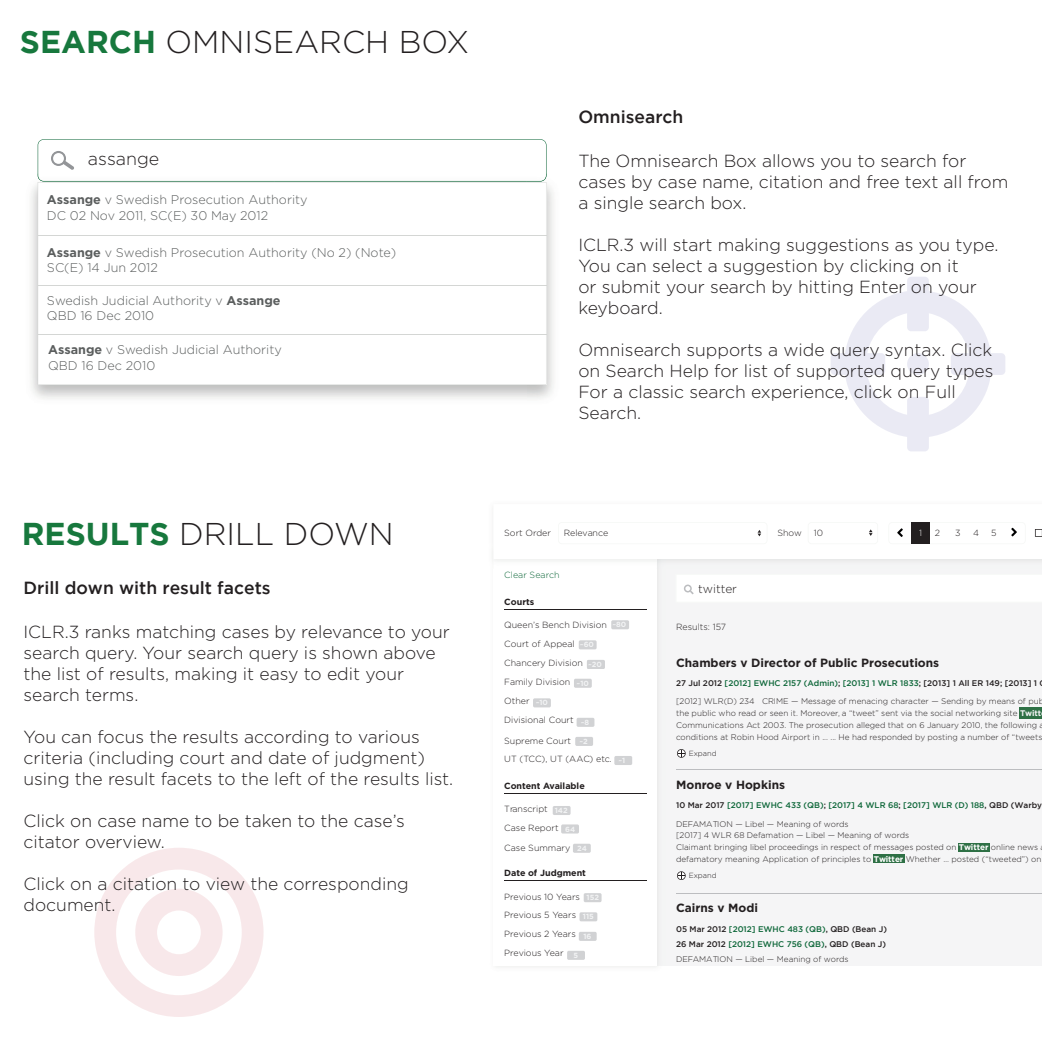
<style>
.page{position:relative;width:1042px;height:1042px;background:#fff}
.page>*{position:absolute;margin:0;border:0;box-sizing:border-box;transform-origin:0 0}
.t1{font:300 31.5px "Gotham";color:#231f20}
.t2{font:300 17.85px "Gotham";color:#231f20}
.t3{font:300 17.5px/21px "Gotham";color:#231f20}
.t4{font:500 17.5px "Gotham";color:#231f20}
.t5{font:300 12.6px/15.8px "Gotham";color:#5b5e5e}
.t6{font:700 11.9px "Gotham";color:#231f20}
.t7{font:300 11.9px "Gotham";color:#231f20}
.t8{font:300 8.92px/18.6px "Gotham";color:#231f20}
.t9{font:700 8.92px "Gotham";color:#231f20}
.t10{font:300 8.92px "Gotham";color:#0c6638}
.t11{font:300 8.92px "Gotham";color:#fff}
.t12{font:300 8.22px/11.9px "Gotham";color:#231f20}
.t13{font:500 8.22px "Gotham";color:#0c6638}
.t14{font:500 8.22px/15px "Gotham";color:#231f20;text-align:justify}
.t15{font:700 7.35px "Gotham";color:#f2f3f4}
.t16{font:300 7.35px "Gotham";color:#231f20}
.s1{font-weight:700;color:#17783d}
.s2{font-weight:700}
.s3{color:#231f20}
.s4{font-weight:700;color:#f2f3f4}
.s5{font-weight:700;color:#fff}
.s6{color:#0c6638}
.s7{font-weight:300}
</style>
<div class="page">
<div style="left:665px;top:568px;width:377px;height:398px;background:#f5f5f6"></div>
<div style="left:958px;top:843px;width:32px;height:9px;background:#2e7045"></div>
<div style="left:873px;top:854px;width:31px;height:9px;background:#2e7045"></div>
<div style="left:1020px;top:707px;width:22px;height:11px;background:#2e7045"></div>
<div style="left:658px;top:568px;width:7px;height:398px;background:#f3f3f4"></div>
<hr style="left:504px;top:609px;width:142px;height:1px;background:#231f20">
<hr style="left:504px;top:793px;width:142px;height:1px;background:#231f20">
<hr style="left:504px;top:880px;width:142px;height:1px;background:#231f20">
<div style="left:579px;top:640px;width:17px;height:9px;background:#d1d2d4;border-radius:2px"></div>
<div style="left:611px;top:620px;width:18px;height:9px;background:#d1d2d4;border-radius:2px"></div>
<div style="left:574px;top:679px;width:18px;height:9px;background:#d1d2d4;border-radius:2px"></div>
<div style="left:533px;top:698px;width:18px;height:9px;background:#d1d2d4;border-radius:2px"></div>
<div style="left:576px;top:718px;width:18px;height:9px;background:#d1d2d4;border-radius:2px"></div>
<div style="left:575px;top:737px;width:18px;height:9px;background:#d1d2d4;border-radius:2px"></div>
<div style="left:614px;top:756px;width:18px;height:9px;background:#d1d2d4;border-radius:2px"></div>
<div style="left:553px;top:806px;width:17px;height:9px;background:#d1d2d4;border-radius:2px"></div>
<div style="left:584px;top:893px;width:17px;height:9px;background:#d1d2d4;border-radius:2px"></div>
<div style="left:579px;top:912px;width:18px;height:9px;background:#d1d2d4;border-radius:2px"></div>
<div style="left:579px;top:932px;width:18px;height:9px;background:#d1d2d4;border-radius:2px"></div>
<div style="left:567px;top:951px;width:18px;height:9px;background:#d1d2d4;border-radius:2px"></div>
<div style="left:561px;top:824px;width:18px;height:9px;background:#d1d2d4;border-radius:2px"></div>
<div style="left:573px;top:844px;width:18px;height:9px;background:#d1d2d4;border-radius:2px"></div>
<div style="left:587px;top:660px;width:18px;height:9px;background:#d1d2d4;border-radius:2px"></div>
<svg style="left:677px;top:749px;width:9px;height:9px"></svg>
<svg style="left:677px;top:871px;width:9px;height:9px"></svg>
<hr style="left:676px;top:769px;width:366px;height:1px;background:#bcbdc0">
<hr style="left:676px;top:893px;width:366px;height:1px;background:#bcbdc0">
<svg style="left:493px;top:522px;width:549px;height:46px"></svg>
<div style="left:911px;top:522px;width:18px;height:22px;background:#231f20"></div>
<svg style="left:676px;top:574px;width:366px;height:28px"></svg>
<img style="left:31px;top:173px;width:523px;height:226px">
<svg style="left:38px;top:182px;width:508px;height:203px"></svg>
<svg style="left:38px;top:139px;width:508px;height:42px"></svg>
<hr style="left:38px;top:235px;width:508px;height:1px;background:#d4d6d4">
<hr style="left:38px;top:285px;width:508px;height:1px;background:#d4d6d4">
<hr style="left:38px;top:334px;width:508px;height:1px;background:#d4d6d4">
<svg style="left:831px;top:277px;width:174px;height:174px"></svg>
<svg style="left:94px;top:848px;width:170px;height:169px"></svg>
<p class="t1" style="left:20px;top:25px;width:451px"><span class="s1">SEARCH</span> OMNISEARCH BOX</p>
<p class="t2" style="left:88px;top:149px;width:73px">assange</p>
<p class="t5" style="left:47px;top:192px;width:262px"><span class="s2">Assange</span> v Swedish Prosecution Authority<br>DC 02 Nov 2011, SC(E) 30 May 2012</p>
<p class="t5" style="left:47px;top:244px;width:351px"><span class="s2">Assange</span> v Swedish Prosecution Authority (No 2) (Note)<br>SC(E) 14 Jun 2012</p>
<p class="t5" style="left:47px;top:292px;width:235px">Swedish Judicial Authority v <span class="s2">Assange<br></span>QBD 16 Dec 2010</p>
<p class="t5" style="left:48px;top:341px;width:235px"><span class="s2">Assange</span> v Swedish Judicial Authority<br>QBD 16 Dec 2010</p>
<p class="t4" style="left:578px;top:107px;width:107px">Omnisearch</p>
<p class="t3" style="left:578px;top:150px;width:431px">The Omnisearch Box allows you to search for cases by case name, citation and free text all from a single search box.</p>
<p class="t3" style="left:578px;top:234px;width:422px">ICLR.3 will start making suggestions as you type.<br>You can select a suggestion by clicking on it<br>or submit your search by hitting Enter on your keyboard.</p>
<p class="t3" style="left:578px;top:339px;width:417px">Omnisearch supports a wide query syntax. Click on Search Help for list of supported query types For a classic search experience, click on Full Search.</p>
<p class="t1" style="left:22px;top:517px;width:373px"><span class="s1">RESULTS</span> DRILL DOWN</p>
<p class="t4" style="left:24px;top:578px;width:249px">Drill down with result facets</p>
<p class="t3" style="left:24px;top:621px;width:428px">ICLR.3 ranks matching cases by relevance to your search query. Your search query is shown above the list of results, making it easy to edit your search terms.</p>
<p class="t3" style="left:24px;top:726px;width:431px">You can focus the results according to various criteria (including court and date of judgment) using the result facets to the left of the results list.</p>
<p class="t3" style="left:24px;top:810px;width:383px">Click on case name to be taken to the case’s citator overview.</p>
<p class="t3" style="left:24px;top:873px;width:387px">Click on a citation to view the corresponding document.</p>
<p class="t8" style="left:504px;top:524px;width:48px">Sort Order</p>
<p class="t8" style="left:564px;top:524px;width:46px">Relevance</p>
<p class="t8" style="left:777px;top:523px;width:26px">Show</p>
<p class="t8" style="left:814px;top:524px;width:11px">10</p>
<p class="t8" style="left:935px;top:524px;width:7px">2</p>
<p class="t8" style="left:991px;top:524px;width:7px">5</p>
<p class="t11" style="left:919px;top:528px;width:4px">1</p>
<p class="t8" style="left:955px;top:523px;width:7px">3</p>
<p class="t8" style="left:973px;top:523px;width:7px">4</p>
<p class="t10" style="left:504px;top:570px;width:57px">Clear Search</p>
<p class="t9" style="left:504px;top:596px;width:31px">Courts</p>
<p class="t8" style="left:504px;top:615px;width:104px">Queen’s Bench Division</p>
<p class="t15" style="left:612px;top:620px;width:15px">~80</p>
<p class="t8" style="left:504px;top:634px;width:80px;line-height:19.4px">Court of Appeal<br>Chancery Division</p>
<p class="t8" style="left:504px;top:691px;width:27px">Other</p>
<p class="t15" style="left:580px;top:640px;width:16px">~60</p>
<p class="t15" style="left:588px;top:660px;width:15px">~20</p>
<p class="t8" style="left:504px;top:673px;width:68px">Family Division</p>
<p class="t8" style="left:504px;top:711px;width:71px">Divisional Court</p>
<p class="t15" style="left:576px;top:679px;width:14px">~10</p>
<p class="t15" style="left:536px;top:698px;width:14px">~10</p>
<p class="t15" style="left:581px;top:718px;width:10px">~8</p>
<p class="t15" style="left:579px;top:737px;width:10px">~2</p>
<p class="t8" style="left:504px;top:732px;width:109px;line-height:17.7px">Supreme Court<br>UT (TCC), UT (AAC) etc.</p>
<p class="t15" style="left:618px;top:756px;width:8px">~1</p>
<p class="t9" style="left:504px;top:780px;width:82px">Content Available</p>
<p class="t8" style="left:504px;top:798px;width:56px;line-height:19.4px">Transcript<br>Case Report</p>
<p class="t8" style="left:504px;top:838px;width:68px">Case Summary</p>
<p class="t15" style="left:555px;top:806px;width:14px">142</p>
<p class="t15" style="left:565px;top:825px;width:12px">64</p>
<p class="t15" style="left:577px;top:844px;width:11px">24</p>
<p class="t9" style="left:504px;top:868px;width:83px">Date of Judgment</p>
<p class="t8" style="left:504px;top:887px;width:77px">Previous 10 Years<br>Previous 5 Years<br>Previous 2 Years<br>Previous Year</p>
<p class="t15" style="left:586px;top:893px;width:14px">152</p>
<p class="t15" style="left:583px;top:912px;width:12px">115</p>
<p class="t15" style="left:583px;top:932px;width:10px">16</p>
<p class="t15" style="left:573px;top:951px;width:6px">5</p>
<p class="t7" style="left:698px;top:582px;width:41px">twitter</p>
<p class="t8" style="left:676px;top:618px;width:51px">Results: 157</p>
<p class="t6" style="left:676px;top:655px;width:265px">Chambers v Director of Public Prosecutions</p>
<p class="t13" style="left:676px;top:678px;width:362px"><span class="s3">27 Jul 2012</span> [2012] EWHC 2157 (Admin)<span class="s3">;</span> [2013] 1 WLR 1833<span class="s3">; [2013] 1 All ER 149; [2013] 1</span></p>
<p class="t12" style="left:676px;top:695px;width:370px">[2012] WLR(D) 234 CRIME — Message of menacing character — Sending by means of pub the public who read or seen it. Moreover, a “tweet” sent via the social networking site <span class="s4">Twitt </span>Communications Act 2003. The prosecution alleged that on 6 January 2010, the following a conditions at Robin Hood Airport in ... ... He had responded by posting a number of “tweets</p>
<p class="t16" style="left:689px;top:749px;width:29px">Expand</p>
<p class="t6" style="left:676px;top:777px;width:110px">Monroe v Hopkins</p>
<p class="t13" style="left:676px;top:801px;width:368px"><span class="s3">10 Mar 2017</span> [2017] EWHC 433 (QB)<span class="s3">;</span> [2017] 4 WLR 68<span class="s3">;</span> [2017] WLR (D) 188<span class="s3">, QBD (Warby</span></p>
<p class="t12" style="left:676px;top:817px;width:367px">DEFAMATION — Libel — Meaning of words<br>[2017] 4 WLR 68 Defamation — Libel — Meaning of words<br>Claimant bringing libel proceedings in respect of messages posted on <span class="s5">Twitter</span> online news defamatory meaning Application of principles to <span class="s5">Twitter</span> Whether … posted (“tweeted”) on</p>
<p class="t16" style="left:689px;top:871px;width:29px">Expand</p>
<p class="t6" style="left:676px;top:901px;width:83px">Cairns v Modi</p>
<p class="t14" style="left:676px;top:921px;width:212px">05 Mar 2012 <span class="s6">[2012] EWHC 483 (QB)</span>, QBD (Bean J)<br>26 Mar 2012 <span class="s6">[2012] EWHC 756 (QB)</span>, QBD (Bean J)<br><span class="s7">DEFAMATION — Libel — Meaning of words</span></p>
</div>
